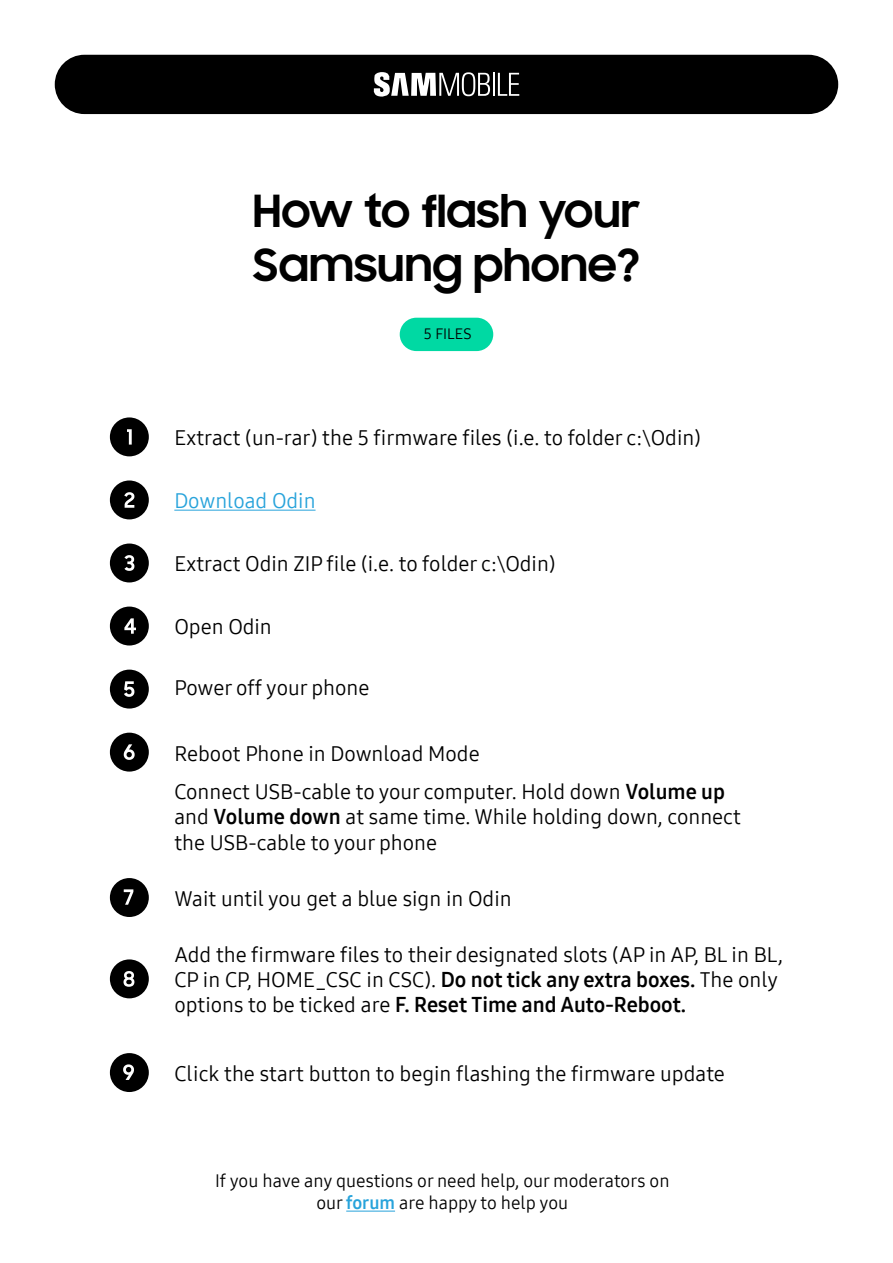
<style>
.page{position:relative;width:893px;height:1263px;background:#fff}
.page>*{position:absolute;margin:0;border:0;box-sizing:border-box;transform-origin:0 0}
.t1{font:700 45px/54px "Samsung Sharp Sans";color:#000}
.t2{font:21px/25.2px "Samsung One 400";color:#000}
.t3{font:21px "Samsung One 700";color:#000}
.t4{font:21px "Samsung One 400";color:#27a3db}
.t5{font:18px/21.6px "Samsung One 400";color:#000;text-align:center}
.t6{font:15px "Samsung One 400";color:#000}
.s1{font-family:"Samsung One 700"}
.s2{font-family:"Samsung One 400"}
.s3{font-family:"Samsung One 700";color:#27a3db}
</style>
<div class="page">
<div style="left:55px;top:55px;width:783px;height:59px;background:#000;border-radius:30px"></div>
<div style="left:400px;top:318px;width:93px;height:33px;background:#00d9a3;border-radius:17px"></div>
<hr style="left:493px;top:73px;width:2px;height:23px;background:#fff">
<svg style="left:498px;top:73px;width:21px;height:23px"></svg>
<svg style="left:374px;top:72px;width:116px;height:25px"></svg>
<div style="left:110px;top:417px;width:39px;height:39px;background:#000;border-radius:50%"></div>
<div style="left:110px;top:543px;width:39px;height:39px;background:#000;border-radius:50%"></div>
<div style="left:110px;top:670px;width:39px;height:38px;background:#000;border-radius:50%"></div>
<div style="left:110px;top:878px;width:39px;height:39px;background:#000;border-radius:50%"></div>
<div style="left:110px;top:1053px;width:39px;height:39px;background:#000;border-radius:50%"></div>
<div style="left:110px;top:959px;width:39px;height:39px;background:#000;border-radius:50%"></div>
<div style="left:110px;top:733px;width:39px;height:39px;background:#000;border-radius:50%"></div>
<div style="left:110px;top:607px;width:39px;height:38px;background:#000;border-radius:50%"></div>
<div style="left:110px;top:480px;width:39px;height:39px;background:#000;border-radius:50%"></div>
<svg style="left:123px;top:1064px;width:11px;height:16px"></svg>
<svg style="left:124px;top:889px;width:9px;height:16px"></svg>
<svg style="left:124px;top:744px;width:11px;height:16px"></svg>
<svg style="left:124px;top:681px;width:10px;height:16px"></svg>
<svg style="left:124px;top:618px;width:12px;height:16px"></svg>
<svg style="left:127px;top:429px;width:5px;height:16px"></svg>
<svg style="left:124px;top:492px;width:10px;height:16px"></svg>
<svg style="left:124px;top:555px;width:10px;height:16px"></svg>
<hr style="left:174px;top:510px;width:142px;height:1px;background:#27a3db">
<svg style="left:124px;top:971px;width:10px;height:16px"></svg>
<hr style="left:346px;top:1211px;width:49px;height:1px;background:#27a3db">
<h1 class="t1" style="left:253px;top:181px;width:389px">How to flash your<br>Samsung phone?</h1>
<p class="t6" style="left:424px;top:324px;width:49px">5 FILES</p>
<p class="t2" style="left:174px;top:424px;width:528px">Extract (un-rar) the 5 firmware files (i.e. to folder c:\Odin)</p>
<p class="t4" style="left:174px;top:486px;width:143px">Download Odin</p>
<p class="t2" style="left:174px;top:551px;width:383px">Extract Odin ZIP file (i.e. to folder c:\Odin)</p>
<p class="t2" style="left:174px;top:613px;width:99px">Open Odin</p>
<p class="t2" style="left:174px;top:675px;width:197px">Power off your phone</p>
<p class="t2" style="left:174px;top:740px;width:307px">Reboot Phone in Download Mode</p>
<p class="t2" style="left:174px;top:779px;width:568px">Connect USB-cable to your computer. Hold down <span class="s1">Volume up </span>and <span class="s1">Volume down</span> at same time. While holding down, connect the USB-cable to your phone</p>
<p class="t2" style="left:174px;top:885px;width:339px">Wait until you get a blue sign in Odin</p>
<p class="t2" style="left:174px;top:942px;width:610px">Add the firmware files to their designated slots (AP in AP, BL in BL,<br>CP in CP, HOME_CSC in CSC). <span class="s1">Do not tick any extra boxes.</span> The only</p>
<p class="t3" style="left:174px;top:991px;width:513px"><span class="s2">options to be ticked are</span> F. Reset Time and Auto-Reboot.</p>
<p class="t2" style="left:174px;top:1060px;width:552px">Click the start button to begin flashing the firmware update</p>
<p class="t5" style="left:215px;top:1170px;width:456px">If you have any questions or need help, our moderators on our <span class="s3">forum</span> are happy to help you</p>
</div>
